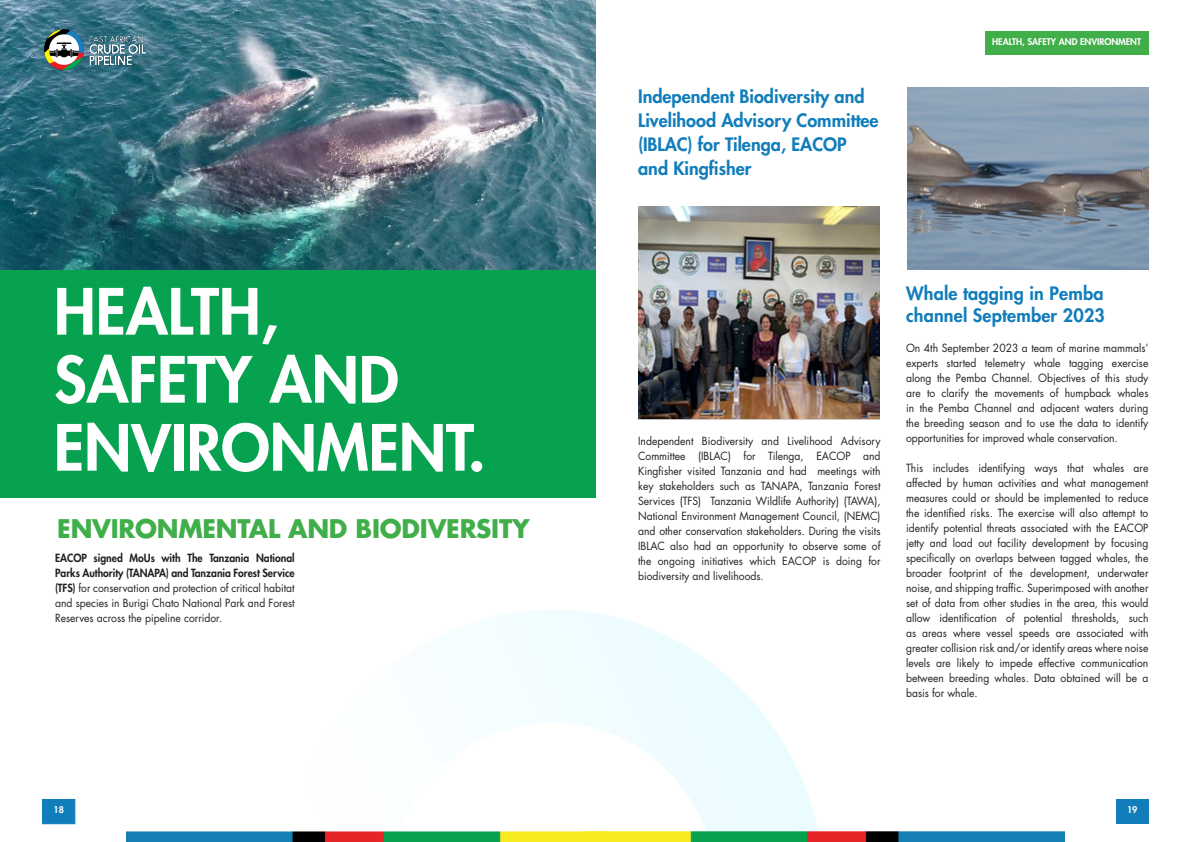
<style>
.page{position:relative;width:1191px;height:842px;background:#fff}
.page>*{position:absolute;margin:0;border:0;box-sizing:border-box;transform-origin:0 0}
.t1{font:800 62px/68px "Futura Std";color:#fff}
.t2{font:700 25px "Futura Std";letter-spacing:-.01em;color:#40ae49}
.t3{font:800 18px/24px "Futura Std";color:#117dba}
.t4{font:11px/15px "Futura Std";color:#231f20;text-align:justify;scale:.94 1}
.t5{font:800 9px "Futura Std";color:#fff}
.s1{font-weight:800}
</style>
<div class="page">
<div style="left:1116px;top:799px;width:32px;height:25px;background:#117dba"></div>
<div style="left:985px;top:31px;width:163px;height:24px;background:#40ae49"></div>
<svg style="left:471px;top:610px;width:347px;height:221px"></svg>
<div style="left:0;top:6px;width:595px;height:491px;background:#06a24f"></div>
<img style="left:126px;top:831px;width:461px;height:11px">
<div style="left:42px;top:799px;width:33px;height:25px;background:#117dba;border:1px solid #117dba"></div>
<img style="left:0;top:0;width:595px;height:269px">
<img style="left:44px;top:30px;width:101px;height:39px">
<img style="left:907px;top:88px;width:241px;height:181px">
<img style="left:638px;top:207px;width:241px;height:213px">
<img style="left:587px;top:831px;width:477px;height:11px">
<h1 class="t1" style="left:54px;top:278px;width:433px">HEALTH,<br>SAFETY AND<br>ENVIRONMENT.</h1>
<h2 class="t2" style="left:57px;top:512px;width:474px">ENVIRONMENTAL AND BIODIVERSITY</h2>
<p class="t4" style="left:55px;top:550px;width:256px"><span class="s1">EACOP signed MoUs with The Tanzania National Parks Authority (TANAPA) and Tanzania Forest Service (TFS)</span> for conservation and protection of critical habitat and species in Burigi Chato National Park and Forest Reserves across the pipeline corridor.</p>
<p class="t5" style="left:54px;top:804px;width:12px">18</p>
<h3 class="t3" style="left:638px;top:84px;width:242px">Independent Biodiversity and<br>Livelihood Advisory Committee (IBLAC) for Tilenga, EACOP and Kingfisher</h3>
<p class="t5" style="left:992px;top:36px;width:150px">HEALTH, SAFETY AND ENVIRONMENT</p>
<p class="t4" style="left:638px;top:433px;width:259px">Independent Biodiversity and Livelihood Advisory Committee (IBLAC) for Tilenga, EACOP and Kingfisher visited Tanzania and had meetings with key stakeholders such as TANAPA, Tanzania Forest Services (TFS) Tanzania Wildlife Authority) (TAWA), National Environment Management Council, (NEMC) and other conservation stakeholders. During the visits IBLAC also had an opportunity to observe some of the ongoing initiatives which EACOP is doing for biodiversity and livelihoods.</p>
<h3 class="t3" style="left:906px;top:282px;width:200px;line-height:22px">Whale tagging in Pemba channel September 2023</h3>
<p class="t4" style="left:906px;top:340px;width:259px">On 4th September 2023 a team of marine mammals’ experts started telemetry whale tagging exercise along the Pemba Channel. Objectives of this study are to clarify the movements of humpback whales in the Pemba Channel and adjacent waters during the breeding season and to use the data to identify opportunities for improved whale conservation.</p>
<p class="t4" style="left:906px;top:460px;width:259px">This includes identifying ways that whales are affected by human activities and what management measures could or should be implemented to reduce the identified risks. The exercise will also attempt to identify potential threats associated with the EACOP jetty and load out facility development by focusing specifically on overlaps between tagged whales, the broader footprint of the development, underwater noise, and shipping traffic. Superimposed with another set of data from other studies in the area, this would allow identification of potential thresholds, such as areas where vessel speeds are associated with greater collision risk and/or identify areas where noise levels are likely to impede effective communication between breeding whales. Data obtained will be a basis for whale.</p>
<p class="t5" style="left:1127px;top:804px;width:12px">19</p>
</div>
